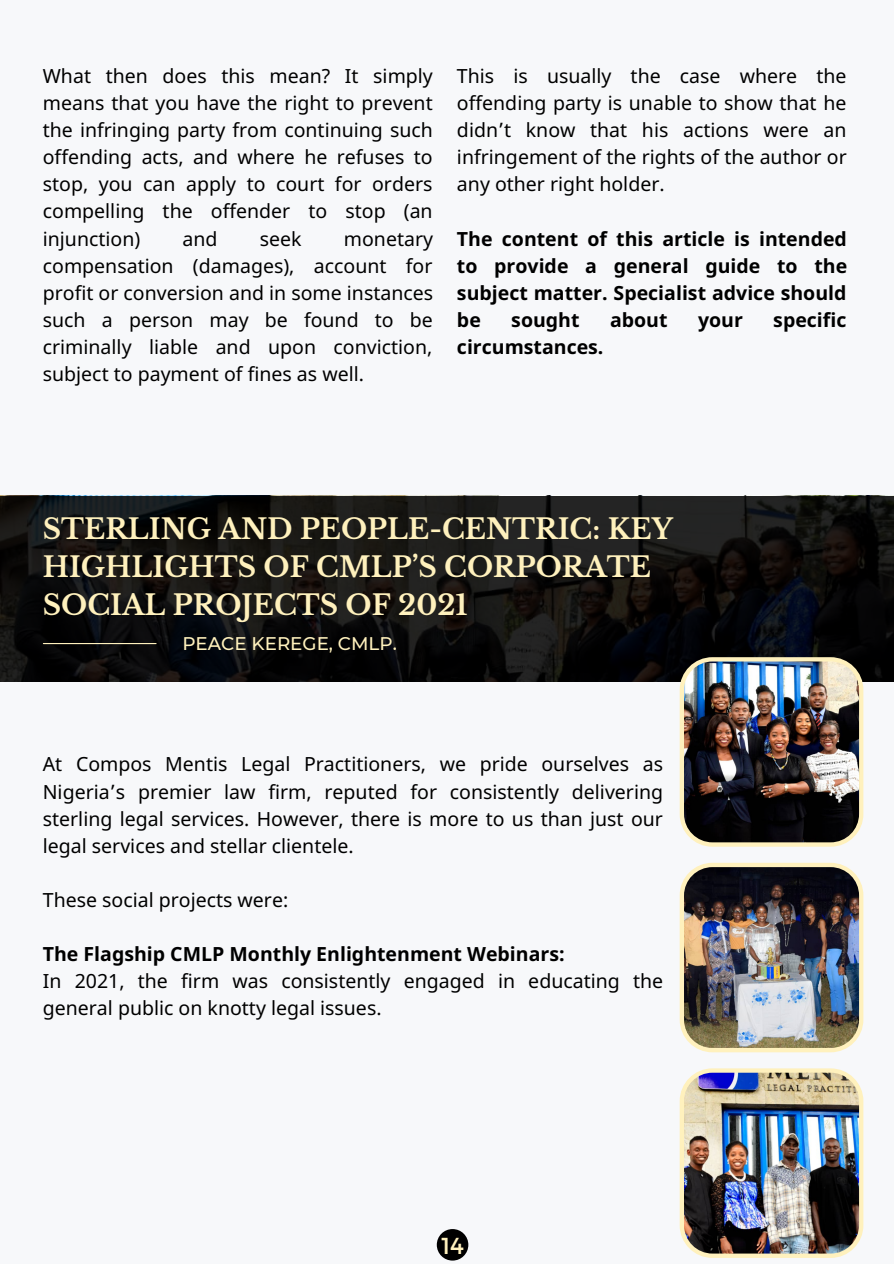
<style>
.page{position:relative;width:894px;height:1264px;background:#fff}
.page>*{position:absolute;margin:0;border:0;box-sizing:border-box;transform-origin:0 0}
.t1{font:700 27.75px/38.2px "Libre Baskerville";color:#fff1bd}
.t2{font:23.1px "Montserrat";color:#fff1bd}
.t3{font:19.5px/27px "Noto Sans";color:#000;text-align:justify}
.t4{font:700 19.5px/27px "Noto Sans";color:#000;text-align:justify}
.t5{font:500 18.3px "Montserrat";color:#fff1bd}
.s1{font-family:"Noto Sans Gurmukhi"}
</style>
<div class="page">
<div style="left:0;top:0;width:893px;height:1263px;background:#f7f8fa"></div>
<div style="left:436px;top:1228px;width:32px;height:32px;background:#000;border-radius:50%"></div>
<svg style="left:0;top:495px;width:893px;height:186px;background:#121111"></svg>
<hr style="left:43px;top:643px;width:113px;height:1px;background:#fff1bd">
<img style="left:679px;top:657px;width:184px;height:189px">
<img style="left:679px;top:862px;width:184px;height:190px">
<img style="left:679px;top:1068px;width:184px;height:189px">
<p class="t3" style="left:43px;top:62px;width:391px">What then does this mean? It simply means that you have the right to prevent the infringing party from continuing such offending acts, and where he refuses to stop, you can apply to court for orders compelling the offender to stop (an injunction)</p>
<p class="t3" style="left:182px;top:224px;width:37px">and</p>
<p class="t3" style="left:260px;top:224px;width:43px">seek</p>
<p class="t3" style="left:43px;top:224px;width:392px;text-indent:301px">monetary compensation (damages), account for profit or conversion and in some instances such a person may be found to be criminally liable and upon conviction, subject to payment of fines as well.</p>
<p class="t3" style="left:457px;top:62px;width:391px">This is usually the case where the offending party is unable to show that he didn<span class="s1">’</span>t know that his actions were an infringement of the rights of the author or any other right holder.</p>
<p class="t4" style="left:457px;top:224px;width:391px">The content of this article is intended to provide a general guide to the subject matter. Specialist advice should be</p>
<p class="t4" style="left:511px;top:305px;width:70px">sought</p>
<p class="t4" style="left:610px;top:305px;width:59px">about</p>
<p class="t4" style="left:697px;top:305px;width:46px">your</p>
<p class="t4" style="left:773px;top:305px;width:75px">specific</p>
<p class="t4" style="left:457px;top:332px;width:148px">circumstances.</p>
<p class="t1" style="left:43px;top:510px;width:631px">STERLING AND PEOPLE-CENTRIC: KEY<br>HIGHLIGHTS OF CMLP’S CORPORATE<br>SOCIAL PROJECTS OF 2021</p>
<p class="t5" style="left:182px;top:632px;width:216px">PEACE KEREGE, CMLP.</p>
<p class="t3" style="left:43px;top:750px;width:621px">At Compos Mentis Legal Practitioners, we pride ourselves as Nigeria<span class="s1">’</span>s premier law firm, reputed for consistently delivering sterling legal services. However, there is more to us than just our legal services and stellar clientele.</p>
<p class="t3" style="left:43px;top:885px;width:247px">These social projects were:</p>
<p class="t4" style="left:43px;top:939px;width:523px">The Flagship CMLP Monthly Enlightenment Webinars:</p>
<p class="t3" style="left:43px;top:966px;width:621px">In 2021, the firm was consistently engaged in educating the general public on knotty legal issues.</p>
<p class="t2" style="left:441px;top:1230px;width:24px">14</p>
</div>
